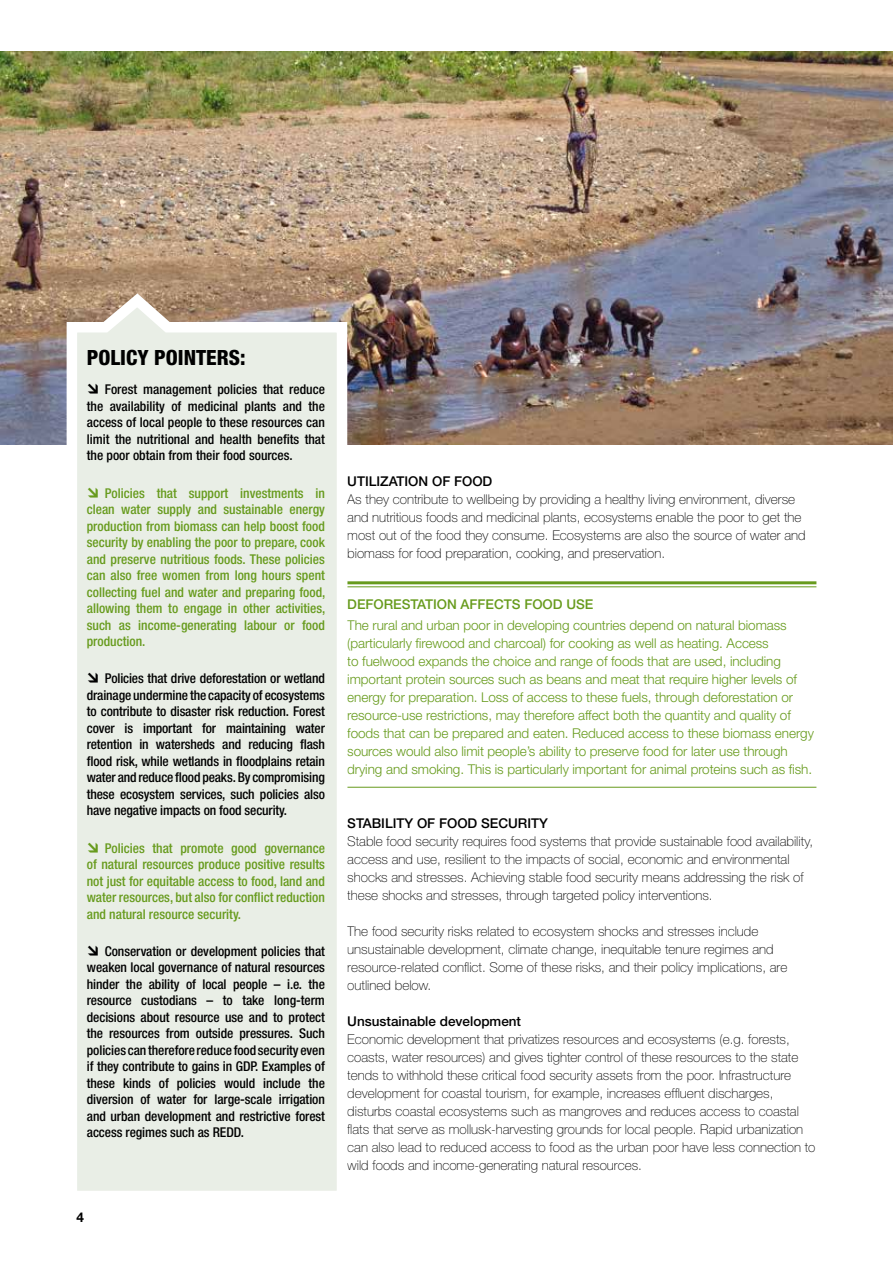
<style>
.page{position:relative;width:893px;height:1263px;background:#fff}
.page>*{position:absolute;margin:0;border:0;box-sizing:border-box;transform-origin:0 0}
.t1{font:800 condensed 21px "Helvetica Neue LT Std";color:#000}
.t2{font:100 13.5px/18px "Helvetica Neue LT Std";color:#000}
.t3{font:500 condensed 13.5px/16.5px "Helvetica Neue LT Std";letter-spacing:-.005em;color:#000;text-align:justify}
.t4{font:300 13.5px/18px "Helvetica Neue LT Std";letter-spacing:-.005em;color:#679b1d}
.t5{font:500 condensed 13.5px/16.5px "Helvetica Neue LT Std";color:#679b1d;text-align:justify}
.t6{font:500 13.5px "Helvetica Neue LT Std";color:#000}
.t7{font:500 13.5px "Helvetica Neue LT Std";color:#679b1d}
.t8{font:700 13.5px "Helvetica Neue LT Std";color:#000}
</style>
<div class="page">
<hr style="left:347px;top:581px;width:469px;height:3px;background:#679b1d">
<hr style="left:347px;top:586px;width:469px;height:1px;background:#679b1d">
<hr style="left:347px;top:787px;width:469px;height:1px;background:#679b1d">
<img style="left:0;top:51px;width:893px;height:393px">
<svg style="left:61px;top:286px;width:291px;height:905px;background:#e8ebe4"></svg>
<h1 class="t1" style="left:87px;top:345px;width:160px">POLICY POINTERS:</h1>
<p class="t3" style="left:87px;top:381px;width:240px">→ Forest management policies that reduce the availability of medicinal plants and the access of local people to these resources can limit the nutritional and health benefits that the poor obtain from their food sources.</p>
<p class="t5" style="left:87px;top:484px;width:240px">→ Policies that support investments in clean water supply and sustainable energy production from biomass can help boost food security by enabling the poor to prepare, cook and preserve nutritious foods. These policies can also free women from long hours spent collecting fuel and water and preparing food, allowing them to engage in other activities, such as income-generating labour or food production.</p>
<p class="t3" style="left:87px;top:670px;width:240px">→ Policies that drive deforestation or wetland drainage undermine the capacity of ecosystems to contribute to disaster risk reduction. Forest cover is important for maintaining water retention in watersheds and reducing flash flood risk, while wetlands in floodplains retain water and reduce flood peaks. By compromising these ecosystem services, such policies also have negative impacts on food security.</p>
<p class="t5" style="left:87px;top:839px;width:240px">→ Policies that promote good governance of natural resources produce positive results not just for equitable access to food, land and water resources, but also for conflict reduction and natural resource security.</p>
<p class="t3" style="left:87px;top:943px;width:240px">→ Conservation or development policies that weaken local governance of natural resources hinder the ability of local people – i.e. the resource custodians – to take long-term decisions about resource use and to protect the resources from outside pressures. Such policies can therefore reduce food security even if they contribute to gains in GDP. Examples of these kinds of policies would include the diversion of water for large-scale irrigation and urban development and restrictive forest access regimes such as REDD.</p>
<p class="t8" style="left:77px;top:1208px;width:9px">4</p>
<p class="t6" style="left:347px;top:473px;width:17px">UTILI</p>
<p class="t6" style="left:380px;top:473px;width:18px">ZATION</p>
<p class="t6" style="left:432px;top:473px;width:33px">OF FOO</p>
<p class="t6" style="left:483px;top:473px;width:11px">D</p>
<p class="t2" style="left:347px;top:490px;width:460px">As they contribute to wellbeing by providing a healthy living environment, diverse and nutritious foods and medicinal plants, ecosystems enable the poor to get the most out of the food they consume. Ecosystems are also the source of water and biomass for food preparation, cooking, and preservation.</p>
<p class="t7" style="left:347px;top:596px;width:10px">DEFORESTATION</p>
<p class="t7" style="left:461px;top:596px;width:10px">AFFECTS</p>
<p class="t7" style="left:524px;top:596px;width:10px">FOO</p>
<p class="t7" style="left:553px;top:596px;width:24px">D USE</p>
<p class="t4" style="left:347px;top:616px;width:468px">The rural and urban poor in developing countries depend on natural biomass (particularly firewood and charcoal) for cooking as well as heating. Access<br>to fuelwood expands the choice and range of foods that are used, including important protein sources such as beans and meat that require higher levels of energy for preparation. Loss of access to these fuels, through deforestation or resource-use restrictions, may therefore affect both the quantity and quality of foods that can be prepared and eaten. Reduced access to these biomass energy sources would also limit people’s ability to preserve food for later use through drying and smoking. This is particularly important for animal proteins such as fish.</p>
<p class="t6" style="left:347px;top:815px;width:41px">STABILIT</p>
<p class="t6" style="left:405px;top:815px;width:45px">Y OF FOO</p>
<p class="t6" style="left:468px;top:815px;width:23px">D SECURIT</p>
<p class="t6" style="left:539px;top:815px;width:10px">Y</p>
<p class="t2" style="left:347px;top:832px;width:467px">Stable food security requires food systems that provide sustainable food availability, access and use, resilient to the impacts of social, economic and environmental shocks and stresses. Achieving stable food security means addressing the risk of these shocks and stresses, through targeted policy interventions.</p>
<p class="t2" style="left:347px;top:922px;width:442px">The food security risks related to ecosystem shocks and stresses include unsustainable development, climate change, inequitable tenure regimes and resource-related conflict. Some of these risks, and their policy implications, are outlined below.</p>
<p class="t6" style="left:347px;top:1013px;width:175px">UNSUSTAINABLE DEVELOPMENT</p>
<p class="t2" style="left:347px;top:1030px;width:470px">Economic development that privatizes resources and ecosystems (e.g. forests, coasts, water resources) and gives tighter control of these resources to the state tends to withhold these critical food security assets from the poor. Infrastructure development for coastal tourism, for example, increases effluent discharges, disturbs coastal ecosystems such as mangroves and reduces access to coastal flats that serve as mollusk-harvesting grounds for local people. Rapid urbanization can also lead to reduced access to food as the urban poor have less connection to wild foods and income-generating natural resources.</p>
</div>
